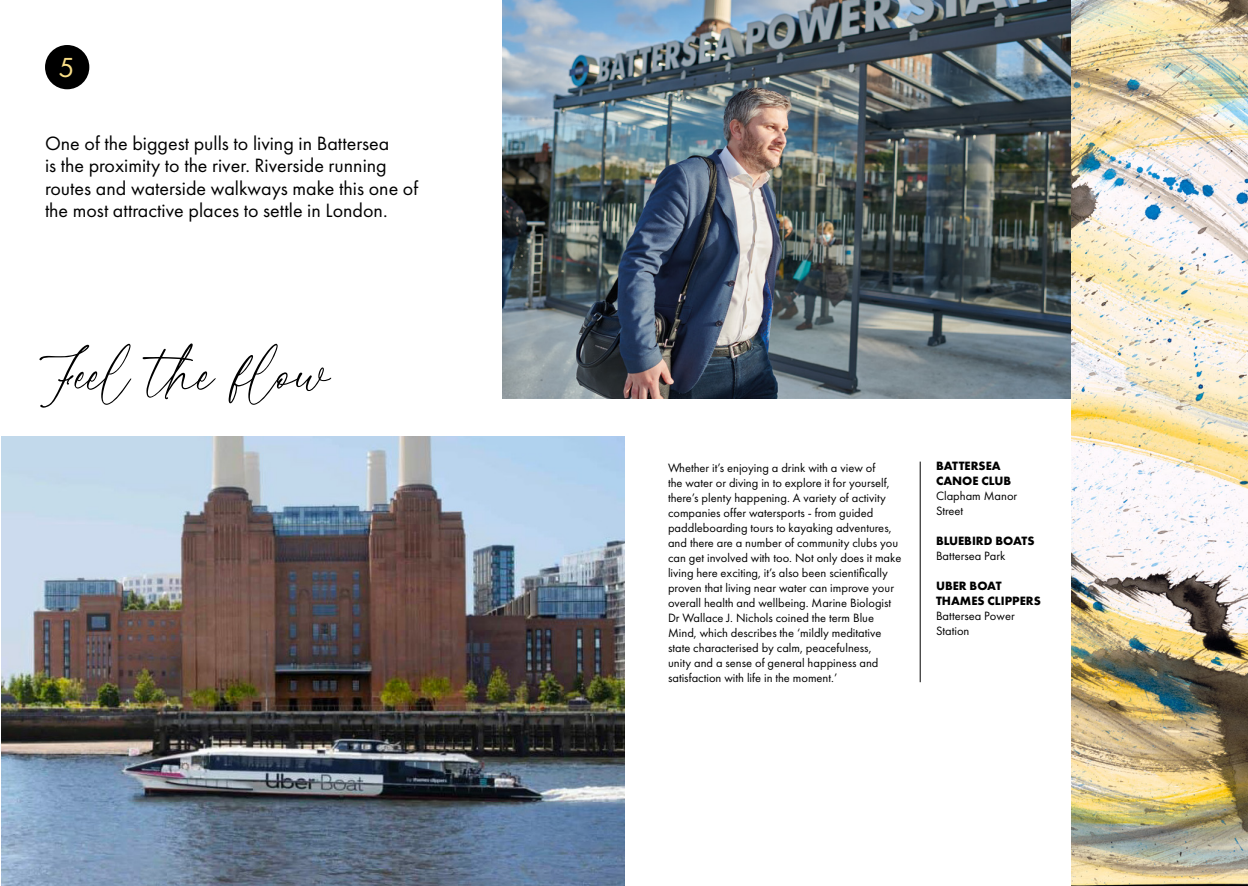
<style>
.page{position:relative;width:1248px;height:886px;background:#fff}
.page>*{position:absolute;margin:0;border:0;box-sizing:border-box;transform-origin:0 0}
.t1{font:65px "Hamilton";color:#000}
.t2{font:28.62px "Futura PT";color:#f9de87}
.t3{font:20px/22.5px "Futura PT";color:#000}
.t4{font:12.5px/15px "Futura PT";color:#000}
.t5{font:700 12.5px/15px "Futura PT";color:#000}
</style>
<div class="page">
<img style="left:502px;top:0;width:569px;height:399px">
<img style="left:1px;top:436px;width:623px;height:450px">
<hr style="left:919px;top:462px;width:1px;height:220px;background:#000">
<img style="left:1071px;top:0;width:176px;height:886px">
<div style="left:45px;top:45px;width:44px;height:44px;background:#000;border-radius:50%"></div>
<h2 class="t2" style="left:58px;top:50px;width:18px">5</h2>
<h3 class="t3" style="left:45px;top:132px;width:375px">One of the biggest pulls to living in Battersea<br>is the proximity to the river. Riverside running routes and waterside walkways make this one of the most attractive places to settle in London.</h3>
<h1 class="t1" style="left:39px;top:328px;width:292px">Feel the flow</h1>
<p class="t4" style="left:668px;top:460px;width:235px">Whether it’s enjoying a drink with a view of<br>the water or diving in to explore it for yourself, there’s plenty happening. A variety of activity companies offer watersports - from guided paddleboarding tours to kayaking adventures, and there are a number of community clubs you can get involved with too. Not only does it make living here exciting, it’s also been scientifically proven that living near water can improve your overall health and wellbeing. Marine Biologist Dr Wallace J. Nichols coined the term Blue Mind, which describes the ‘mildly meditative state characterised by calm, peacefulness,<br>unity and a sense of general happiness and satisfaction with life in the moment.’</p>
<p class="t5" style="left:935px;top:458px;width:77px">BATTERSEA<br>CANOE CLUB</p>
<p class="t4" style="left:935px;top:488px;width:83px">Clapham Manor<br>Street</p>
<p class="t5" style="left:935px;top:533px;width:100px">BLUEBIRD BOATS</p>
<p class="t4" style="left:935px;top:548px;width:71px">Battersea Park</p>
<p class="t5" style="left:935px;top:578px;width:106px">UBER BOAT<br>THAMES CLIPPERS</p>
<p class="t4" style="left:935px;top:608px;width:80px">Battersea Power<br>Station</p>
</div>
